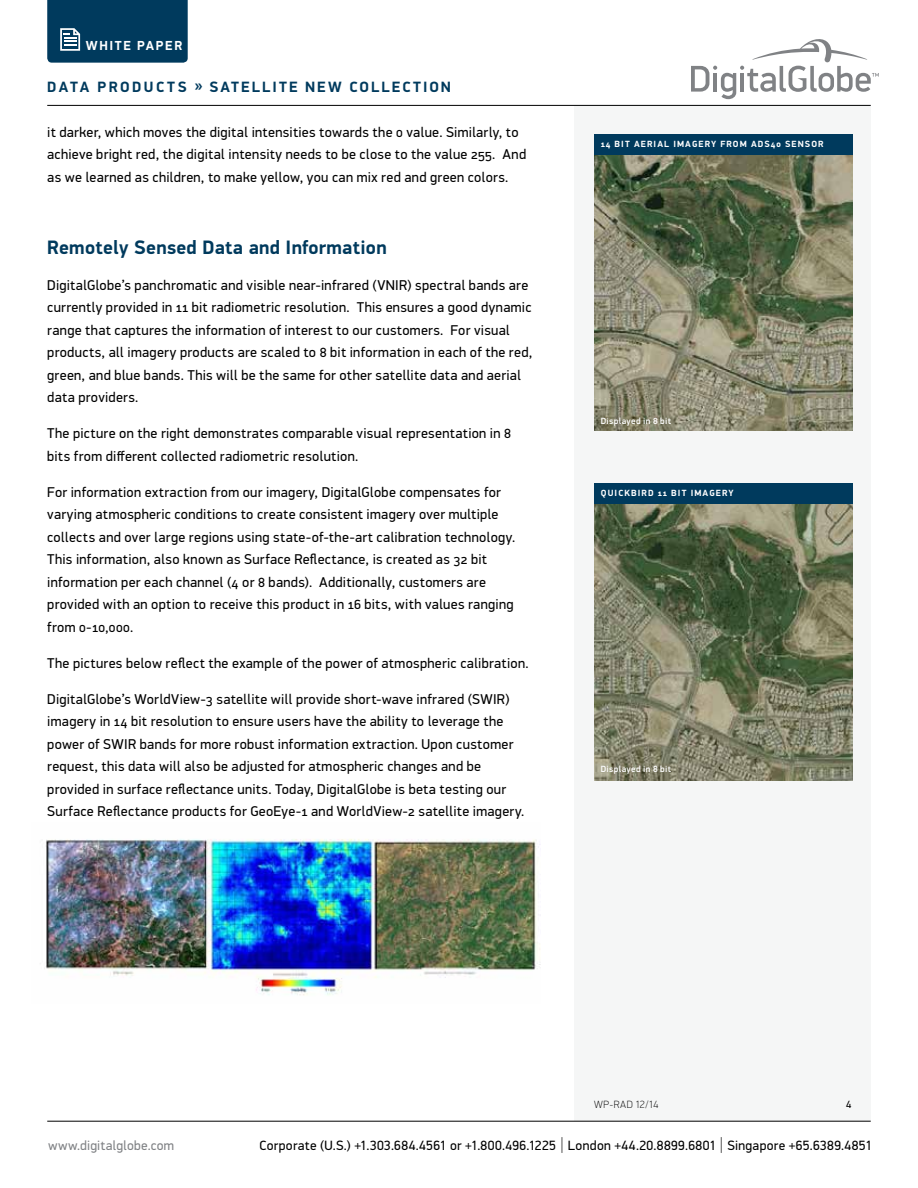
<style>
.page{position:relative;width:918px;height:1188px;background:#fff}
.page>*{position:absolute;margin:0;border:0;box-sizing:border-box;transform-origin:0 0}
.t1{font:700 19.5px "PF Din Display Pro";letter-spacing:.015em;color:#003a5d}
.t2{font:700 15px "PF Din Display Pro";letter-spacing:.145em;color:#003a5d}
.t3{font:14.25px/22.5px "PF Din Display Pro";letter-spacing:.025em;color:#000}
.t4{font:13.5px "PF Din Display Pro";letter-spacing:.025em;color:#000}
.t5{font:13.5px "PF Din Display Pro";letter-spacing:.015em;color:#808285}
.t6{font:700 13.2px "PF Din Display Pro";letter-spacing:.125em;color:#fff}
.t7{font:100 10.5px "PF Din Display Pro";letter-spacing:.05em;color:#000}
.t8{font:10.5px "PF Din Display Pro";color:#000}
.t9{font:700 9px "PF Din Display Pro";letter-spacing:.12em;color:#fff}
.t10{font:500 9px "PF Din Display Pro";letter-spacing:.04em;color:#fff}
.s1{font-weight:100;font-size:18px}
</style>
<div class="page">
<div style="left:574px;top:105px;width:297px;height:1016px;background:#f5f6f6"></div>
<div style="left:47px;top:0;width:141px;height:63px;background:#003a5d"></div>
<img style="left:594px;top:154px;width:259px;height:277px">
<img style="left:594px;top:504px;width:259px;height:276px">
<div style="left:594px;top:134px;width:259px;height:20px;background:#003a5d"></div>
<div style="left:594px;top:483px;width:259px;height:21px;background:#003a5d"></div>
<svg style="left:691px;top:39px;width:188px;height:60px"></svg>
<img style="left:44px;top:839px;width:496px;height:156px">
<hr style="left:47px;top:1121px;width:824px;height:1px;background:#000">
<hr style="left:47px;top:105px;width:824px;height:1px;background:#000">
<p class="t6" style="left:86px;top:38px;width:98px">WHITE PAPER</p>
<p class="t2" style="left:47px;top:77px;width:405px">DATA PRODUCTS » SATELLITE NEW COLLECTION</p>
<p class="t3" style="left:47px;top:121px;width:480px">it darker, which moves the digital intensities towards the 0 value. Similarly, to achieve bright red, the digital intensity needs to be close to the value 255. And as we learned as children, to make yellow, you can mix red and green colors.</p>
<h1 class="t1" style="left:47px;top:235px;width:341px">Remotely Sensed Data and Information</h1>
<p class="t3" style="left:47px;top:274px;width:487px">DigitalGlobe’s panchromatic and visible near-infrared (VNIR) spectral bands are currently provided in 11 bit radiometric resolution. This ensures a good dynamic range that captures the information of interest to our customers. For visual products, all imagery products are scaled to 8 bit information in each of the red, green, and blue bands. This will be the same for other satellite data and aerial data providers.</p>
<p class="t3" style="left:47px;top:422px;width:465px">The picture on the right demonstrates comparable visual representation in 8 bits from different collected radiometric resolution.</p>
<p class="t3" style="left:47px;top:481px;width:469px">For information extraction from our imagery, DigitalGlobe compensates for varying atmospheric conditions to create consistent imagery over multiple collects and over large regions using state-of-the-art calibration technology.<br>This information, also known as Surface Reflectance, is created as 32 bit information per each channel (4 or 8 bands). Additionally, customers are provided with an option to receive this product in 16 bits, with values ranging from 0-10,000.</p>
<p class="t3" style="left:47px;top:652px;width:483px">The pictures below reflect the example of the power of atmospheric calibration.</p>
<p class="t3" style="left:47px;top:688px;width:479px">DigitalGlobe’s WorldView-3 satellite will provide short-wave infrared (SWIR) imagery in 14 bit resolution to ensure users have the ability to leverage the power of SWIR bands for more robust information extraction. Upon customer request, this data will also be adjusted for atmospheric changes and be provided in surface reflectance units. Today, DigitalGlobe is beta testing our Surface Reflectance products for GeoEye-1 and WorldView-2 satellite imagery.</p>
<p class="t9" style="left:601px;top:139px;width:224px">14 BIT AERIAL IMAGERY FROM ADS40 SENSOR</p>
<p class="t10" style="left:601px;top:416px;width:72px">Displayed in 8 bit</p>
<p class="t9" style="left:601px;top:488px;width:134px">QUICKBIRD 11 BIT IMAGERY</p>
<p class="t10" style="left:601px;top:764px;width:72px">Displayed in 8 bit</p>
<p class="t7" style="left:594px;top:1099px;width:66px">WP-RAD 12/14</p>
<p class="t8" style="left:846px;top:1099px;width:7px">4</p>
<p class="t5" style="left:48px;top:1137px;width:128px">www.digitalglobe.com</p>
<p class="t4" style="left:259px;top:1137px;width:614px">Corporate (U.S.) +1.303.684.4561 or +1.800.496.1225 <span class="s1">|</span> London +44.20.8899.6801 <span class="s1">|</span> Singapore +65.6389.4851</p>
</div>
